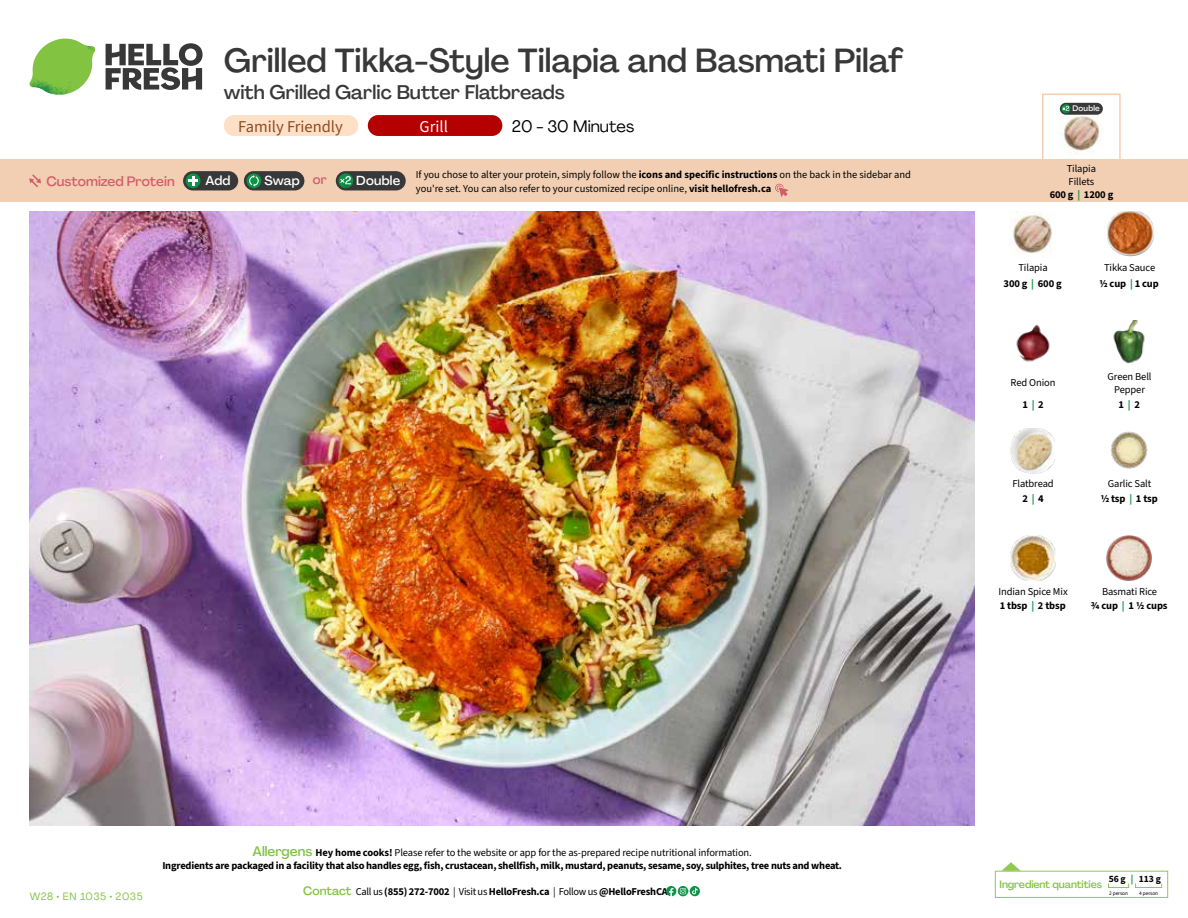
<style>
.page{position:relative;width:1188px;height:918px;background:#fff}
.page>*{position:absolute;margin:0;border:0;box-sizing:border-box;transform-origin:0 0}
.t1{font:500 33px "Agrandir";color:#383839}
.t2{font:500 19.5px "Agrandir";color:#383839}
.t3{font:16.5px "Source Sans 3";color:#8e4b25}
.t4{font:16.5px "Agrandir";color:#000}
.t5{font:16.5px "Source Sans 3";color:#fff}
.t6{font:500 13.5px "Agrandir";color:#d15f6a}
.t7{font:500 12.9px "Agrandir";letter-spacing:.015em;color:#fff}
.t8{font:700 10.5px/13.5px "Source Sans 3";letter-spacing:-.02em;color:#000;text-align:center}
.t9{font:10.5px/14.5px "Source Sans 3";letter-spacing:-.01em;color:#000;text-align:center}
.t10{font:500 10.5px "Agrandir";letter-spacing:-.01em;color:#82c341}
.t11{font:10.5px "Agrandir";letter-spacing:.05em;color:#82c341}
.t12{font:700 9.6px "Source Sans 3";color:#000}
.t13{font:500 7.95px "Agrandir";letter-spacing:.025em;color:#fff}
.t14{font:5.25px "Source Sans 3";letter-spacing:-.01em;color:#000}
.s1{color:#d15f6a}
.s2{font-weight:700}
.s3{font-weight:700;color:#0b9446}
.s4{font-weight:400}
.s5{color:#0b9446}
.s6{font-family:"Agrandir";font-weight:500;font-size:13.5px;color:#82c341}
.s7{font-family:"Agrandir";font-weight:500;font-size:12px;color:#82c341}
</style>
<div class="page">
<svg style="left:106px;top:43px;width:97px;height:47px"></svg>
<svg style="left:34px;top:39px;width:59px;height:38px"></svg>
<img style="left:65px;top:39px;width:30px;height:25px">
<img style="left:33px;top:60px;width:56px;height:10px">
<img style="left:29px;top:64px;width:58px;height:31px">
<img style="left:64px;top:70px;width:25px;height:24px">
<img style="left:30px;top:211px;width:945px;height:615px">
<svg style="left:690px;top:886px;width:10px;height:10px"></svg>
<svg style="left:666px;top:886px;width:32px;height:10px"></svg>
<svg style="left:1002px;top:862px;width:19px;height:9px"></svg>
<div style="left:995px;top:871px;width:173px;height:27px;border:1px solid #91c84e"></div>
<div style="left:1108px;top:883px;width:21px;height:5px;border:1px solid #91c84e"></div>
<div style="left:1135px;top:883px;width:27px;height:5px;border:1px solid #91c84e"></div>
<img style="left:1016px;top:324px;width:34px;height:38px">
<img style="left:1113px;top:321px;width:32px;height:43px">
<img style="left:1011px;top:428px;width:44px;height:46px">
<img style="left:1110px;top:431px;width:38px;height:38px">
<img style="left:1011px;top:536px;width:45px;height:45px">
<img style="left:1106px;top:536px;width:46px;height:45px">
<img style="left:1108px;top:211px;width:45px;height:46px">
<img style="left:1012px;top:212px;width:40px;height:42px">
<div style="left:0;top:160px;width:1188px;height:42px;background:#f2cfb3"></div>
<svg style="left:29px;top:174px;width:12px;height:13px"></svg>
<div style="left:336px;top:171px;width:70px;height:19px;background:#383839;border-radius:10px"></div>
<svg style="left:338px;top:173px;width:15px;height:15px"></svg>
<div style="left:341px;top:180px;width:11px;height:11px;background:#000;opacity:.35"></div>
<svg style="left:339px;top:176px;width:12px;height:8px"></svg>
<div style="left:244px;top:171px;width:60px;height:19px;background:#383839;border-radius:10px"></div>
<div style="left:247px;top:173px;width:14px;height:15px;background:#0b9446;border-radius:50%"></div>
<svg style="left:249px;top:175px;width:10px;height:12px"></svg>
<div style="left:183px;top:171px;width:55px;height:19px;background:#383839;border-radius:10px"></div>
<div style="left:186px;top:173px;width:14px;height:15px;background:#0b9446;border-radius:50%"></div>
<svg style="left:188px;top:176px;width:10px;height:10px"></svg>
<svg style="left:775px;top:183px;width:13px;height:14px"></svg>
<div style="left:1042px;top:94px;width:79px;height:69px;border:2px solid #f2cfb3"></div>
<img style="left:1060px;top:112px;width:43px;height:41px">
<div style="left:1060px;top:103px;width:43px;height:12px;background:#383839;border-radius:6px"></div>
<svg style="left:1061px;top:104px;width:10px;height:9px"></svg>
<div style="left:1064px;top:108px;width:6px;height:7px;background:#000;opacity:.35"></div>
<svg style="left:1062px;top:106px;width:7px;height:8px"></svg>
<div style="left:224px;top:115px;width:134px;height:21px;background:#fee0c6;border-radius:10px"></div>
<div style="left:368px;top:115px;width:134px;height:21px;background:#b40000;border-radius:10px"></div>
<h1 class="t1" style="left:224px;top:40px;width:681px">Grilled Tikka-Style Tilapia and Basmati Pilaf</h1>
<h2 class="t2" style="left:224px;top:80px;width:342px">with Grilled Garlic Butter Flatbreads</h2>
<h3 class="t4" style="left:512px;top:116px;width:124px">20 - 30 Minutes</h3>
<h3 class="t3" style="left:238px;top:116px;width:106px">Family Friendly</h3>
<h3 class="t5" style="left:420px;top:116px;width:30px">Grill</h3>
<p class="t13" style="left:1072px;top:104px;width:29px">Double</p>
<p class="t6" style="left:46px;top:173px;width:130px">Customized Protein</p>
<p class="t7" style="left:205px;top:172px;width:27px">Add</p>
<p class="t7" style="left:264px;top:172px;width:64px">Swap <span class="s1">or</span></p>
<p class="t7" style="left:356px;top:172px;width:45px">Double</p>
<p class="t9" style="left:1050px;top:162px;width:65px;line-height:13px">Tilapia<br>Fillets<br><span class="s2">600 g</span> <span class="s3">|</span> <span class="s2">1200 g</span></p>
<p class="t9" style="left:416px;top:168px;width:497px;line-height:13.5px;text-align:left">If you chose to alter your protein, simply follow the <span class="s2">icons and specific instructions</span> on the back in the sidebar and you're set. You can also refer to your customized recipe online, <span class="s2">visit hellofresh.ca</span></p>
<p class="t8" style="left:1004px;top:260px;width:60px;line-height:16px"><span class="s4">Tilapia<br></span>300 g <span class="s5">|</span> 600 g</p>
<p class="t9" style="left:1099px;top:259px;width:61px;line-height:16.2px">Tikka Sauce<br><span class="s2">1/2 cup</span> <span class="s3">|</span> <span class="s2">1 cup</span></p>
<p class="t9" style="left:1011px;top:372px;width:46px;line-height:22px">Red Onion<br><span class="s2">1</span> <span class="s3">|</span> <span class="s2">2</span></p>
<p class="t9" style="left:1108px;top:370px;width:46px;line-height:13.5px">Green Bell<br>Pepper</p>
<p class="t8" style="left:1118px;top:398px;width:23px">1 <span class="s5">|</span> 2</p>
<p class="t9" style="left:1012px;top:477px;width:43px">Flatbread<br><span class="s2">2</span> <span class="s3">|</span> <span class="s2">4</span></p>
<p class="t9" style="left:1101px;top:477px;width:59px">Garlic Salt<br><span class="s2">1/2 tsp</span> <span class="s3">|</span> <span class="s2">1 tsp</span></p>
<p class="t11" style="left:30px;top:890px;width:114px">W28 • EN 1035 • 2035</p>
<p class="t8" style="left:162px;top:845px;width:681px"><span class="s6">Allergens</span> Hey home cooks! <span class="s4">Please refer to the website or app for the as-prepared recipe nutritional information.<br></span>Ingredients are packaged in a facility that also handles egg, fish, crustacean, shellfish, milk, mustard, peanuts, sesame, soy, sulphites, tree nuts and wheat.</p>
<p class="t8" style="left:303px;top:885px;width:366px"><span class="s7">Contact</span> <span class="s4">Call us</span> (855) 272-7002 <span class="s4">| Visit us</span> HelloFresh.ca <span class="s4">| Follow us</span> @HelloFreshCA</p>
<p class="t9" style="left:999px;top:584px;width:71px;text-align:left">Indian Spice Mix<br><span class="s2">1 tbsp</span> <span class="s3">|</span> <span class="s2">2 tbsp</span></p>
<p class="t8" style="left:1091px;top:584px;width:78px;line-height:14.5px"><span class="s4">Basmati Rice<br></span>3/4 cup <span class="s5">|</span> 1 1/2 cups</p>
<p class="t12" style="left:1109px;top:872px;width:54px">56 g <span class="s5">|</span> 113 g</p>
<p class="t14" style="left:1109px;top:890px;width:20px">2 person</p>
<p class="t14" style="left:1139px;top:890px;width:20px">4 person</p>
<p class="t10" style="left:1000px;top:878px;width:104px">Ingredient quantities</p>
</div>
